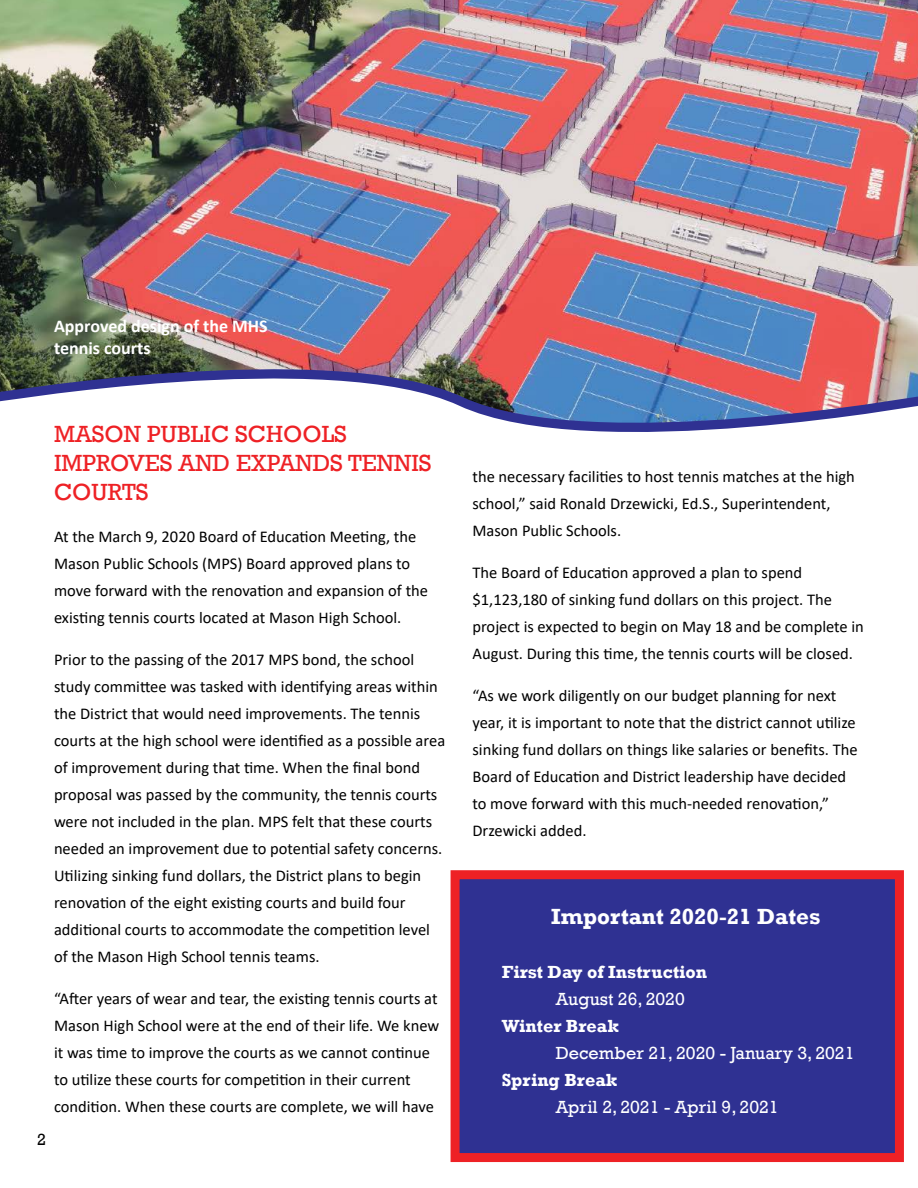
<style>
.page{position:relative;width:918px;height:1188px;background:#fff}
.page>*{position:absolute;margin:0;border:0;box-sizing:border-box;transform-origin:0 0}
.t1{font:24px/28.8px "Rockwell";color:#ee2125}
.t2{font:700 22.5px "Rockwell";color:#fff}
.t3{font:18px "Rockwell";color:#fff}
.t4{font:700 18px "Rockwell";color:#fff}
.t5{font:700 18px/21.6px "Calibri";color:#fff}
.t6{font:16.5px/27px "Calibri";color:#000}
.t7{font:16.5px "Rockwell";color:#000}
</style>
<div class="page">
<div style="left:451px;top:870px;width:453px;height:292px;background:#2f3192;border:9px solid #ee2125"></div>
<img style="left:0;top:0;width:918px;height:341px">
<img style="left:0;top:341px;width:918px;height:91px">
<p class="t5" style="left:54px;top:315px;width:215px">Approved design of the MHS tennis courts</p>
<p class="t7" style="left:37px;top:1130px;width:10px">2</p>
<p class="t1" style="left:54px;top:420px;width:379px">MASON PUBLIC SCHOOLS<br>IMPROVES AND EXPANDS TENNIS<br>COURTS</p>
<p class="t6" style="left:54px;top:522px;width:376px">At the March 9, 2020 Board of Education Meeting, the Mason Public Schools (MPS) Board approved plans to move forward with the renovation and expansion of the existing tennis courts located at Mason High School.</p>
<p class="t6" style="left:54px;top:645px;width:393px">Prior to the passing of the 2017 MPS bond, the school study committee was tasked with identifying areas within the District that would need improvements. The tennis courts at the high school were identified as a possible area of improvement during that time. When the final bond proposal was passed by the community, the tennis courts were not included in the plan. MPS felt that these courts needed an improvement due to potential safety concerns.<br>Utilizing sinking fund dollars, the District plans to begin renovation of the eight existing courts and build four additional courts to accommodate the competition level of the Mason High School tennis teams.</p>
<p class="t6" style="left:54px;top:984px;width:387px">“After years of wear and tear, the existing tennis courts at Mason High School were at the end of their life. We knew it was time to improve the courts as we cannot continue to utilize these courts for competition in their current condition. When these courts are complete, we will have</p>
<p class="t6" style="left:472px;top:463px;width:384px">the necessary facilities to host tennis matches at the high school,” said Ronald Drzewicki, Ed.S., Superintendent,<br>Mason Public Schools.</p>
<p class="t6" style="left:472px;top:559px;width:393px">The Board of Education approved a plan to spend $1,123,180 of sinking fund dollars on this project. The project is expected to begin on May 18 and be complete in August. During this time, the tennis courts will be closed.</p>
<p class="t6" style="left:472px;top:682px;width:387px">“As we work diligently on our budget planning for next year, it is important to note that the district cannot utilize sinking fund dollars on things like salaries or benefits. The Board of Education and District leadership have decided to move forward with this much-needed renovation,” Drzewicki added.</p>
<p class="t2" style="left:551px;top:903px;width:271px">Important 2020-21 Dates</p>
<p class="t4" style="left:502px;top:961px;width:207px">First Day of Instruction</p>
<p class="t3" style="left:556px;top:989px;width:131px">August 26, 2020</p>
<p class="t4" style="left:502px;top:1015px;width:119px">Winter Break</p>
<p class="t3" style="left:556px;top:1043px;width:300px">December 21, 2020 - January 3, 2021</p>
<p class="t4" style="left:502px;top:1069px;width:117px">Spring Break</p>
<p class="t3" style="left:556px;top:1097px;width:224px">April 2, 2021 - April 9, 2021</p>
</div>
